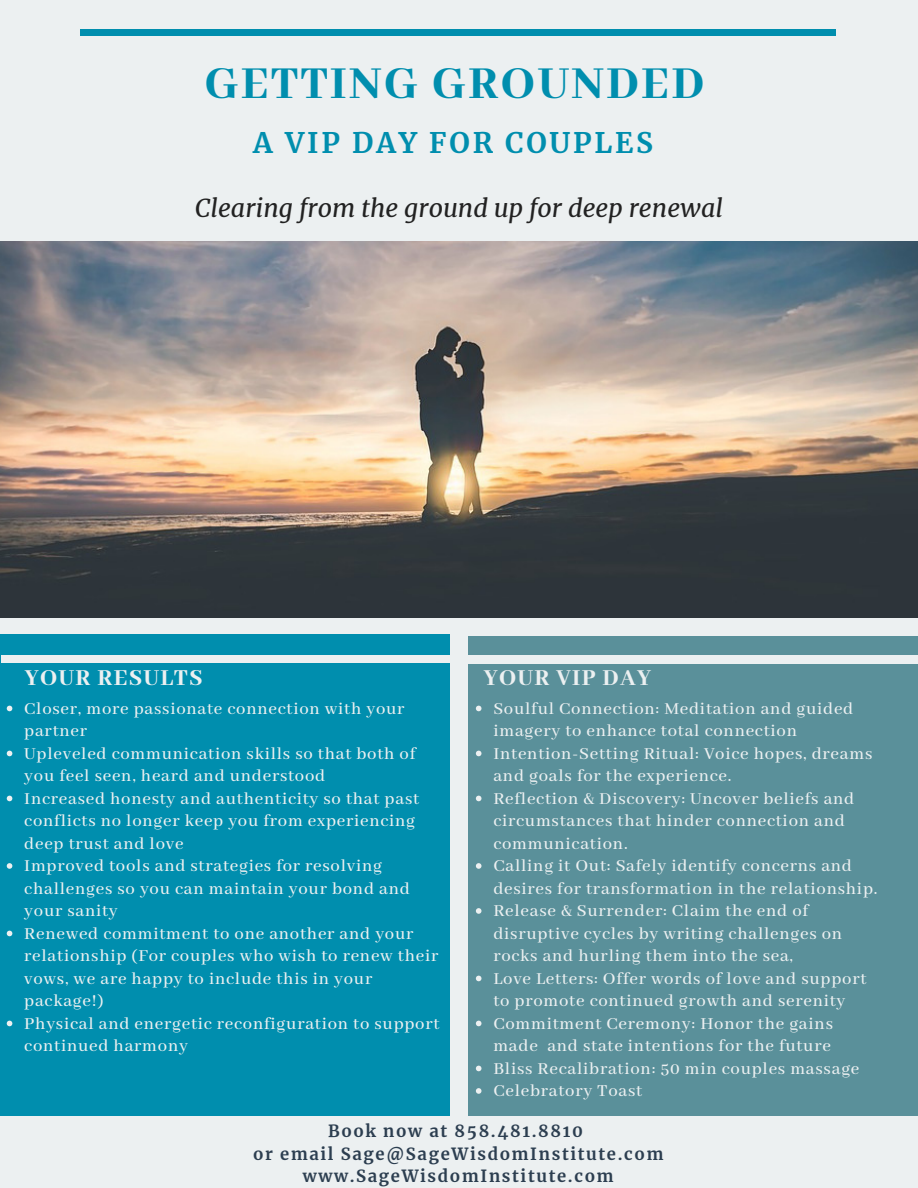
<style>
.page{position:relative;width:918px;height:1188px;background:#ecf0f1}
.page>*{position:absolute;margin:0;border:0;box-sizing:border-box;transform-origin:0 0}
.t1{font:800 49.8px "Abhaya Libre";letter-spacing:.05em;color:#008eae}
.t2{font:700 28.05px "Merriweather";letter-spacing:.1em;color:#008eae}
.t3{font:italic 24.9px "Merriweather";color:#222}
.t4{font:800 24.9px "Abhaya Libre";letter-spacing:.05em;color:#ecf0f1}
.t5{font:500 18.75px/22.5px "Abhaya Libre";letter-spacing:.04em;color:#ecf0f1}
.t6{font:700 16.65px/22.5px "Merriweather";letter-spacing:.1em;color:#2c3e50;text-align:center}
</style>
<div class="page">
<img style="left:0;top:242px;width:918px;height:376px">
<div style="left:0;top:634px;width:450px;height:482px;background:#008eae"></div>
<div style="left:468px;top:637px;width:450px;height:479px;background:#5a909a"></div>
<div style="left:81px;top:29px;width:755px;height:7px;background:#008eae"></div>
<div style="left:1px;top:655px;width:449px;height:8px;background:#ecf0f1"></div>
<svg style="left:7px;top:706px;width:5px;height:5px"></svg>
<svg style="left:7px;top:751px;width:5px;height:5px"></svg>
<svg style="left:7px;top:796px;width:5px;height:5px"></svg>
<svg style="left:7px;top:863px;width:5px;height:6px"></svg>
<svg style="left:7px;top:931px;width:5px;height:5px"></svg>
<svg style="left:7px;top:1021px;width:5px;height:5px"></svg>
<div style="left:460px;top:655px;width:458px;height:9px;background:#ecf0f1"></div>
<svg style="left:476px;top:706px;width:6px;height:5px"></svg>
<svg style="left:476px;top:751px;width:6px;height:5px"></svg>
<svg style="left:476px;top:796px;width:6px;height:5px"></svg>
<svg style="left:476px;top:863px;width:6px;height:6px"></svg>
<svg style="left:476px;top:908px;width:6px;height:6px"></svg>
<svg style="left:476px;top:976px;width:6px;height:5px"></svg>
<svg style="left:476px;top:1021px;width:6px;height:5px"></svg>
<svg style="left:476px;top:1066px;width:6px;height:5px"></svg>
<svg style="left:476px;top:1088px;width:6px;height:6px"></svg>
<h1 class="t1" style="left:205px;top:56px;width:501px">GETTING GROUNDED</h1>
<h2 class="t2" style="left:253px;top:125px;width:401px">A VIP DAY FOR COUPLES</h2>
<h3 class="t3" style="left:195px;top:193px;width:529px">Clearing from the ground up for deep renewal</h3>
<h3 class="t4" style="left:25px;top:664px;width:179px">YOUR RESULTS</h3>
<p class="t5" style="left:24px;top:698px;width:417px">Closer, more passionate connection with your partner<br>Upleveled communication skills so that both of you feel seen, heard and understood<br>Increased honesty and authenticity so that past conflicts no longer keep you from experiencing deep trust and love<br>Improved tools and strategies for resolving challenges so you can maintain your bond and your sanity<br>Renewed commitment to one another and your relationship (For couples who wish to renew their vows, we are happy to include this in your package!)<br>Physical and energetic reconfiguration to support continued harmony</p>
<h3 class="t4" style="left:484px;top:664px;width:169px">YOUR VIP DAY</h3>
<p class="t5" style="left:493px;top:698px;width:386px">Soulful Connection: Meditation and guided imagery to enhance total connection Intention-Setting Ritual: Voice hopes, dreams and goals for the experience.<br>Reflection &amp; Discovery: Uncover beliefs and circumstances that hinder connection and communication.<br>Calling it Out: Safely identify concerns and desires for transformation in the relationship.<br>Release &amp; Surrender: Claim the end of disruptive cycles by writing challenges on rocks and hurling them into the sea,<br>Love Letters: Offer words of love and support to promote continued growth and serenity Commitment Ceremony: Honor the gains made and state intentions for the future<br>Bliss Recalibration: 50 min couples massage Celebratory Toast</p>
<p class="t6" style="left:253px;top:1120px;width:412px">Book now at 858.481.8810<br>or email Sage@SageWisdomInstitute.com www.SageWisdomInstitute.com</p>
</div>
